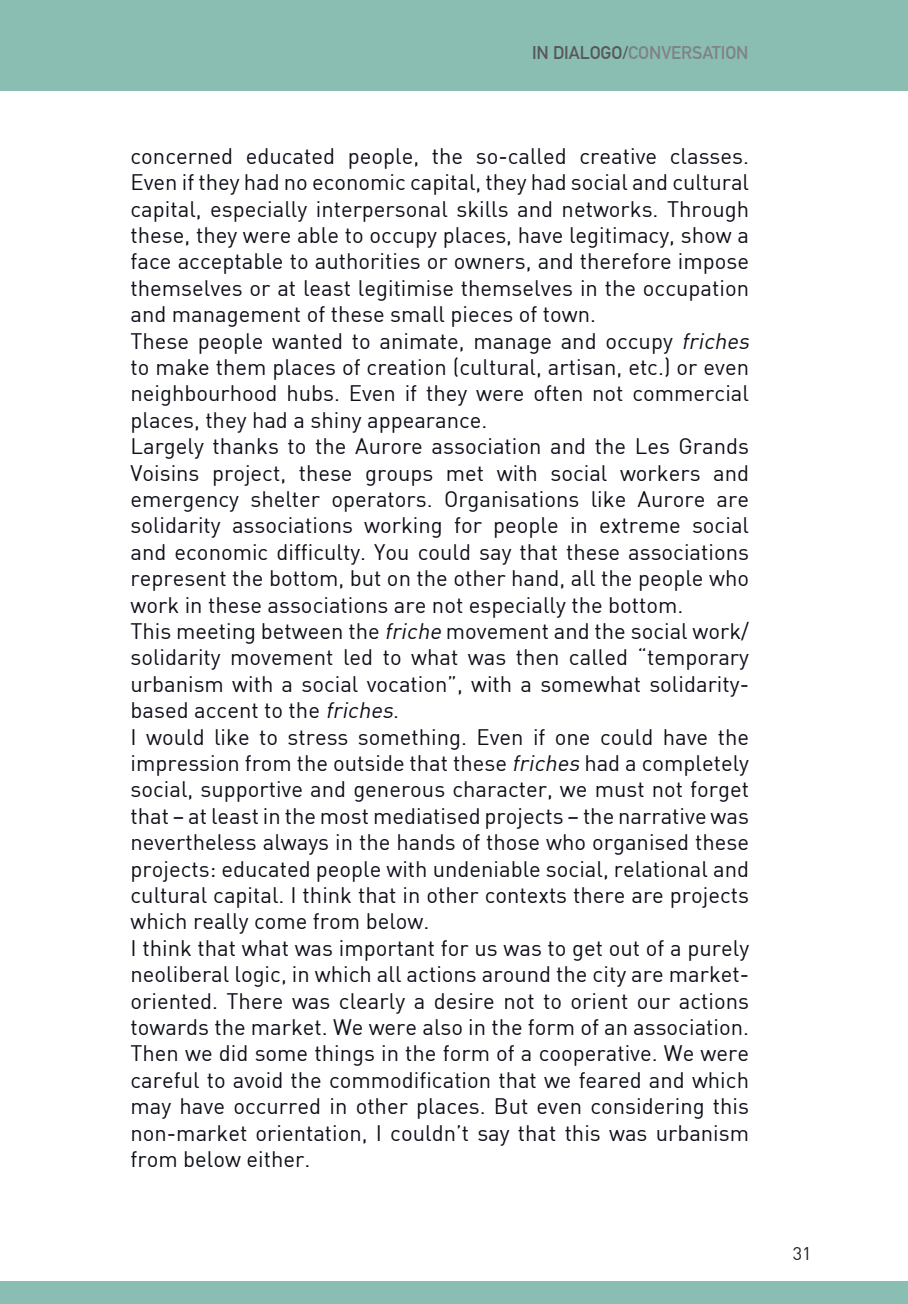
<style>
.page{position:relative;width:908px;height:1304px;background:#fff}
.page>*{position:absolute;margin:0;border:0;box-sizing:border-box;transform-origin:0 0}
.t1{font:22px/26.4px "DIN";color:#0e101a;text-align:justify}
.t2{font:700 18px "DIN Alternate";letter-spacing:-.005em;color:#808285}
.t3{font:18px "DIN";color:#231f20}
.s1{color:#57585a}
.s2{font-style:italic}
</style>
<div class="page">
<div style="left:0;top:0;width:907px;height:90px;background:#8abeb2"></div>
<div style="left:0;top:1281px;width:907px;height:23px;background:#8abeb2"></div>
<p class="t2" style="left:531px;top:39px;width:218px"><span class="s1">IN DIALOGO/</span>CONVERSATION</p>
<p class="t1" style="left:130px;top:142px;width:620px">concerned educated people, the so-called creative classes.<br>Even if they had no economic capital, they had social and cultural capital, especially interpersonal skills and networks. Through these, they were able to occupy places, have legitimacy, show a face acceptable to authorities or owners, and therefore impose themselves or at least legitimise themselves in the occupation and management of these small pieces of town.</p>
<p class="t1" style="left:130px;top:327px;width:624px;text-align:left">These people wanted to animate, manage and occupy <span class="s2">friches </span>to make them places of creation (cultural, artisan, etc.) or even neighbourhood hubs. Even if they were often not commercial places, they had a shiny appearance.</p>
<p class="t1" style="left:130px;top:433px;width:620px">Largely thanks to the Aurore association and the Les Grands Voisins project, these groups met with social workers and emergency shelter operators. Organisations like Aurore are solidarity associations working for people in extreme social and economic difficulty. You could say that these associations represent the bottom, but on the other hand, all the people who work in these associations are not especially the bottom.</p>
<p class="t1" style="left:130px;top:617px;width:619px">This meeting between the <span class="s2">friche</span> movement and the social work/ solidarity movement led to what was then called “temporary urbanism with a social vocation”, with a somewhat solidarity&shy;based accent to the <span class="s2">friches</span>.</p>
<p class="t1" style="left:130px;top:723px;width:619px">I would like to stress something. Even if one could have the impression from the outside that these <span class="s2">friches</span> had a completely social, supportive and generous character, we must not forget that – at least in the most mediatised projects – the narrative was nevertheless always in the hands of those who organised these projects: educated people with undeniable social, relational and cultural capital. I think that in other contexts there are projects which really come from below.</p>
<p class="t1" style="left:130px;top:934px;width:620px">I think that what was important for us was to get out of a purely neoliberal logic, in which all actions around the city are market&shy;oriented. There was clearly a desire not to orient our actions towards the market. We were also in the form of an association.<br>Then we did some things in the form of a cooperative. We were careful to avoid the commodification that we feared and which may have occurred in other places. But even considering this non-market orientation, I couldn’t say that this was urbanism from below either.</p>
<p class="t3" style="left:792px;top:1242px;width:20px">31</p>
</div>
